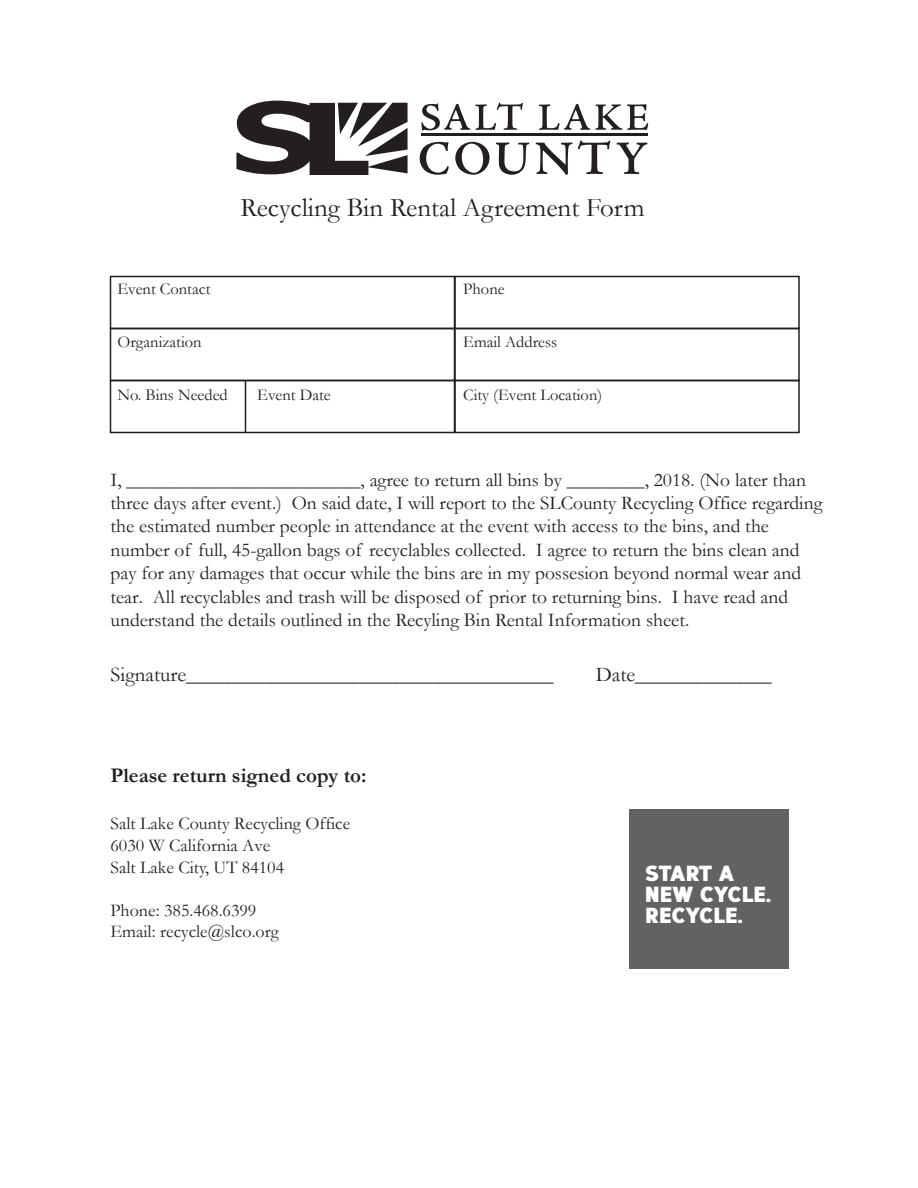
<style>
.page{position:relative;width:918px;height:1188px;background:#fff}
.page>*{position:absolute;margin:0;border:0;box-sizing:border-box;transform-origin:0 0}
.t1{font:27px "Garamond";color:#231f20}
.t2{font:900 21.9px/21px "Corbert Condensed";color:#fff}
.t3{font:21px "Garamond";color:#231f20}
.t4{font:700 21px "Garamond";color:#231f20}
.t5{font:19.5px/23.4px "Garamond";color:#231f20}
.t6{font:18px/21.6px "Garamond";color:#231f20}
.t7{font:16.5px "Garamond";color:#231f20}
</style>
<div class="page">
<div style="left:110px;top:276px;width:345px;height:53px;border:2px solid #231f20"></div>
<div style="left:454px;top:276px;width:346px;height:53px;border:2px solid #231f20"></div>
<div style="left:110px;top:328px;width:345px;height:53px;border:2px solid #231f20"></div>
<div style="left:454px;top:328px;width:346px;height:53px;border:2px solid #231f20"></div>
<svg style="left:421px;top:103px;width:102px;height:28px"></svg>
<svg style="left:539px;top:104px;width:109px;height:26px"></svg>
<svg style="left:420px;top:142px;width:29px;height:33px"></svg>
<svg style="left:455px;top:142px;width:35px;height:33px"></svg>
<svg style="left:496px;top:143px;width:33px;height:32px"></svg>
<svg style="left:536px;top:140px;width:74px;height:35px"></svg>
<svg style="left:617px;top:142px;width:30px;height:32px"></svg>
<svg style="left:236px;top:101px;width:172px;height:74px"></svg>
<hr style="left:422px;top:134px;width:226px;height:2px;background:#231f20">
<div style="left:454px;top:380px;width:346px;height:53px;border:2px solid #231f20"></div>
<div style="left:110px;top:380px;width:345px;height:53px;border:2px solid #231f20"></div>
<div style="left:629px;top:809px;width:160px;height:160px;background:#626265"></div>
<hr style="left:245px;top:381px;width:1px;height:52px;background:#231f20">
<h1 class="t1" style="left:241px;top:189px;width:406px">Recycling Bin Rental Agreement Form</h1>
<p class="t7" style="left:117px;top:278px;width:95px">Event Contact</p>
<p class="t7" style="left:463px;top:278px;width:43px">Phone</p>
<p class="t7" style="left:117px;top:331px;width:86px">Organization</p>
<p class="t7" style="left:463px;top:331px;width:96px">Email Address</p>
<p class="t7" style="left:117px;top:384px;width:112px">No. Bins Needed</p>
<p class="t7" style="left:463px;top:384px;width:141px">City (Event Location)</p>
<p class="t7" style="left:257px;top:384px;width:75px">Event Date</p>
<p class="t5" style="left:111px;top:467px;width:713px">I, ________________________, agree to return all bins by ________, 2018. (No later than three days after event.) On said date, I will report to the SLCounty Recycling Office regarding the estimated number people in attendance at the event with access to the bins, and the number of full, 45-gallon bags of recyclables collected. I agree to return the bins clean and pay for any damages that occur while the bins are in my possesion beyond normal wear and tear. All recyclables and trash will be disposed of prior to returning bins. I have read and understand the details outlined in the Recyling Bin Rental Information sheet.</p>
<p class="t3" style="left:111px;top:660px;width:445px">Signature___________________________________</p>
<p class="t3" style="left:596px;top:660px;width:178px">Date_____________</p>
<p class="t4" style="left:111px;top:762px;width:258px">Please return signed copy to:</p>
<p class="t6" style="left:111px;top:812px;width:241px">Salt Lake County Recycling Office<br>6030 W California Ave<br>Salt Lake City, UT 84104</p>
<p class="t6" style="left:111px;top:899px;width:170px">Phone: 385.468.6399<br>Email: recycle@slco.org</p>
<p class="t2" style="left:645px;top:860px;width:128px">START A<br>NEW CYCLE.<br>RECYCLE.</p>
</div>
